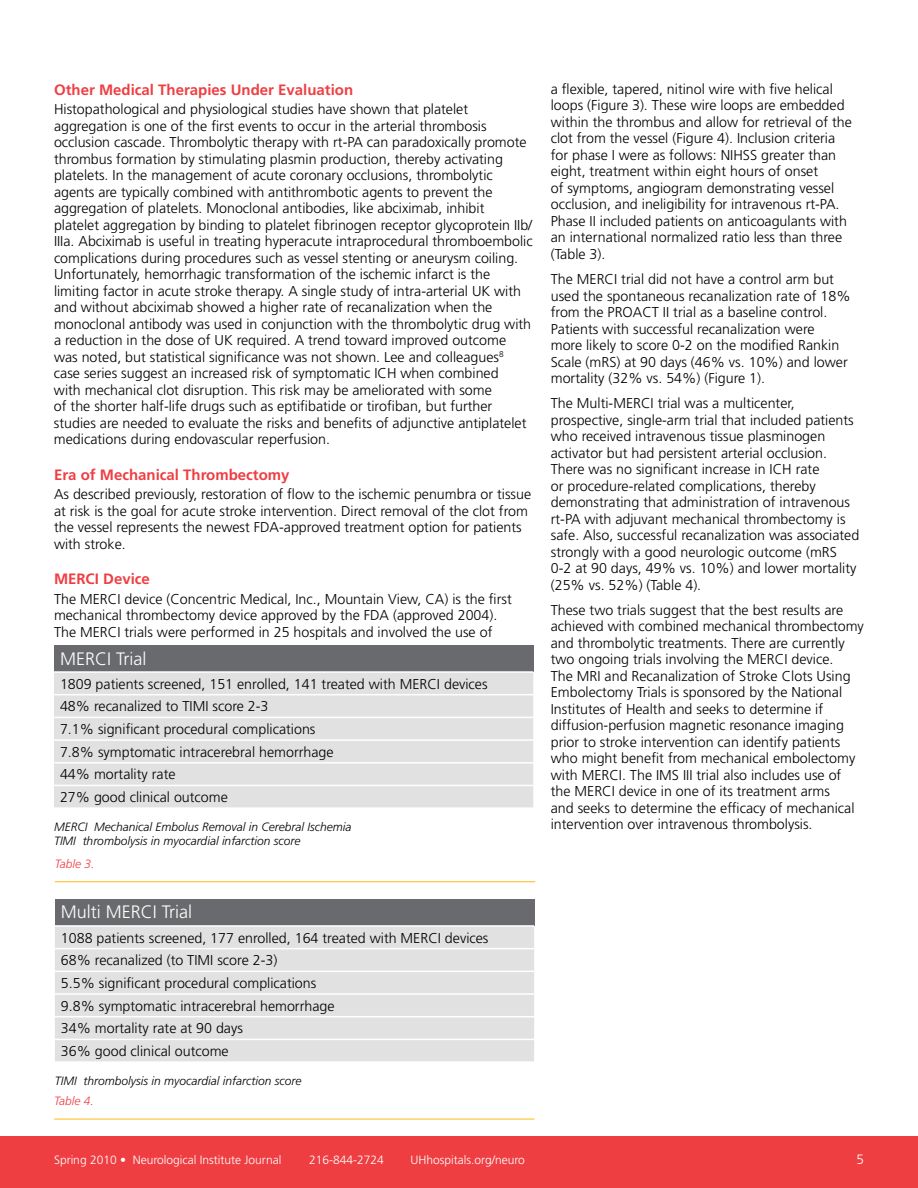
<style>
.page{position:relative;width:918px;height:1188px;background:#fff}
.page>*{position:absolute;margin:0;border:0;box-sizing:border-box;transform-origin:0 0}
.t1{font:300 18px "Frutiger LT Std";color:#fff}
.t2{font:700 15px "Frutiger LT Std";color:#ef3e42}
.t3{font:300 14.25px/16.5px "Frutiger LT Std";color:#000}
.t4{font:300 13.5px "Frutiger LT Std";color:#fff}
.t5{font:italic 300 12px/14.4px "Frutiger LT Std";color:#000}
.t6{font:300 12px "Frutiger LT Std";color:#fff}
.t7{font:italic 300 12px "Frutiger LT Std";color:#ef3e42}
</style>
<div class="page">
<div style="left:0;top:1137px;width:918px;height:51px;background:#ef3e42"></div>
<div style="left:54px;top:645px;width:479px;height:27px;background:#696a6d"></div>
<div style="left:54px;top:673px;width:479px;height:134px;background:#e1e1e2"></div>
<hr style="left:54px;top:671px;width:479px;height:2px;background:#fff">
<hr style="left:54px;top:694px;width:479px;height:1px;background:#fff">
<hr style="left:54px;top:717px;width:479px;height:1px;background:#fff">
<hr style="left:54px;top:739px;width:479px;height:2px;background:#fff">
<hr style="left:54px;top:762px;width:479px;height:2px;background:#fff">
<hr style="left:54px;top:785px;width:479px;height:1px;background:#fff">
<div style="left:55px;top:899px;width:479px;height:27px;background:#696a6d"></div>
<div style="left:55px;top:927px;width:479px;height:134px;background:#e1e1e2"></div>
<hr style="left:55px;top:925px;width:479px;height:2px;background:#fff">
<hr style="left:55px;top:948px;width:479px;height:1px;background:#fff">
<hr style="left:55px;top:971px;width:479px;height:1px;background:#fff">
<hr style="left:55px;top:993px;width:479px;height:2px;background:#fff">
<hr style="left:55px;top:1016px;width:479px;height:1px;background:#fff">
<hr style="left:55px;top:1039px;width:479px;height:1px;background:#fff">
<hr style="left:55px;top:881px;width:480px;height:1px;background:#fdb913">
<hr style="left:54px;top:1119px;width:480px;height:1px;background:#fdb913">
<p class="t2" style="left:54px;top:80px;width:301px">Other Medical Therapies Under Evaluation</p>
<p class="t3" style="left:54px;top:101px;width:480px">Histopathological and physiological studies have shown that platelet aggregation is one of the first events to occur in the arterial thrombosis occlusion cascade. Thrombolytic therapy with rt-PA can paradoxically promote thrombus formation by stimulating plasmin production, thereby activating platelets. In the management of acute coronary occlusions, thrombolytic agents are typically combined with antithrombotic agents to prevent the aggregation of platelets. Monoclonal antibodies, like abciximab, inhibit platelet aggregation by binding to platelet fibrinogen receptor glycoprotein IIb/ IIIa. Abciximab is useful in treating hyperacute intraprocedural thromboembolic complications during procedures such as vessel stenting or aneurysm coiling.<br>Unfortunately, hemorrhagic transformation of the ischemic infarct is the limiting factor in acute stroke therapy. A single study of intra-arterial UK with and without abciximab showed a higher rate of recanalization when the monoclonal antibody was used in conjunction with the thrombolytic drug with a reduction in the dose of UK required. A trend toward improved outcome was noted, but statistical significance was not shown. Lee and colleagues<sup>8 </sup>case series suggest an increased risk of symptomatic ICH when combined<br>with mechanical clot disruption. This risk may be ameliorated with some<br>of the shorter half-life drugs such as eptifibatide or tirofiban, but further studies are needed to evaluate the risks and benefits of adjunctive antiplatelet medications during endovascular reperfusion.</p>
<p class="t2" style="left:54px;top:465px;width:237px">Era of Mechanical Thrombectomy</p>
<p class="t3" style="left:54px;top:486px;width:479px">As described previously, restoration of flow to the ischemic penumbra or tissue at risk is the goal for acute stroke intervention. Direct removal of the clot from the vessel represents the newest FDA-approved treatment option for patients with stroke.</p>
<p class="t2" style="left:54px;top:570px;width:97px">MERCI Device</p>
<p class="t3" style="left:54px;top:591px;width:459px">The MERCI device (Concentric Medical, Inc., Mountain View, CA) is the first mechanical thrombectomy device approved by the FDA (approved 2004).<br>The MERCI trials were performed in 25 hospitals and involved the use of</p>
<p class="t1" style="left:60px;top:648px;width:88px">MERCI Trial</p>
<p class="t3" style="left:60px;top:673px;width:429px;line-height:22.6px">1809 patients screened, 151 enrolled, 141 treated with MERCI devices 48% recanalized to TIMI score 2-3<br>7.1% significant procedural complications<br>7.8% symptomatic intracerebral hemorrhage<br>44% mortality rate<br>27% good clinical outcome</p>
<p class="t5" style="left:54px;top:820px;width:299px">MERCI Mechanical Embolus Removal in Cerebral Ischemia<br>TIMI thrombolysis in myocardial infarction score</p>
<p class="t7" style="left:55px;top:857px;width:41px">Table 3.</p>
<p class="t1" style="left:61px;top:902px;width:133px">Multi MERCI Trial</p>
<p class="t3" style="left:61px;top:927px;width:429px;line-height:22.6px">1088 patients screened, 177 enrolled, 164 treated with MERCI devices 68% recanalized (to TIMI score 2-3)<br>5.5% significant procedural complications<br>9.8% symptomatic intracerebral hemorrhage<br>34% mortality rate at 90 days<br>36% good clinical outcome</p>
<p class="t5" style="left:55px;top:1074px;width:248px">TIMI thrombolysis in myocardial infarction score</p>
<p class="t7" style="left:54px;top:1094px;width:41px">Table 4.</p>
<p class="t3" style="left:551px;top:81px;width:303px">a flexible, tapered, nitinol wire with five helical loops (Figure 3). These wire loops are embedded within the thrombus and allow for retrieval of the clot from the vessel (Figure 4). Inclusion criteria for phase I were as follows: NIHSS greater than eight, treatment within eight hours of onset<br>of symptoms, angiogram demonstrating vessel occlusion, and ineligibility for intravenous rt-PA.<br>Phase II included patients on anticoagulants with an international normalized ratio less than three (Table 3).</p>
<p class="t3" style="left:551px;top:271px;width:301px">The MERCI trial did not have a control arm but used the spontaneous recanalization rate of 18% from the PROACT II trial as a baseline control.<br>Patients with successful recanalization were<br>more likely to score 0-2 on the modified Rankin Scale (mRS) at 90 days (46% vs. 10%) and lower mortality (32% vs. 54%) (Figure 1).</p>
<p class="t3" style="left:551px;top:395px;width:310px">The Multi-MERCI trial was a multicenter, prospective, single-arm trial that included patients who received intravenous tissue plasminogen activator but had persistent arterial occlusion.<br>There was no significant increase in ICH rate<br>or procedure-related complications, thereby demonstrating that administration of intravenous rt-PA with adjuvant mechanical thrombectomy is safe. Also, successful recanalization was associated strongly with a good neurologic outcome (mRS 0-2 at 90 days, 49% vs. 10%) and lower mortality (25% vs. 52%) (Table 4).</p>
<p class="t3" style="left:551px;top:602px;width:315px">These two trials suggest that the best results are achieved with combined mechanical thrombectomy and thrombolytic treatments. There are currently two ongoing trials involving the MERCI device.<br>The MRI and Recanalization of Stroke Clots Using Embolectomy Trials is sponsored by the National Institutes of Health and seeks to determine if diffusion-perfusion magnetic resonance imaging prior to stroke intervention can identify patients who might benefit from mechanical embolectomy with MERCI. The IMS III trial also includes use of the MERCI device in one of its treatment arms<br>and seeks to determine the efficacy of mechanical intervention over intravenous thrombolysis.</p>
<p class="t6" style="left:54px;top:1153px;width:229px">Spring 2010 • Neurological Institute Journal</p>
<p class="t6" style="left:309px;top:1153px;width:76px">216-844-2724</p>
<p class="t6" style="left:411px;top:1153px;width:116px">UHhospitals.org/neuro</p>
<p class="t4" style="left:856px;top:1151px;width:9px">5</p>
</div>
